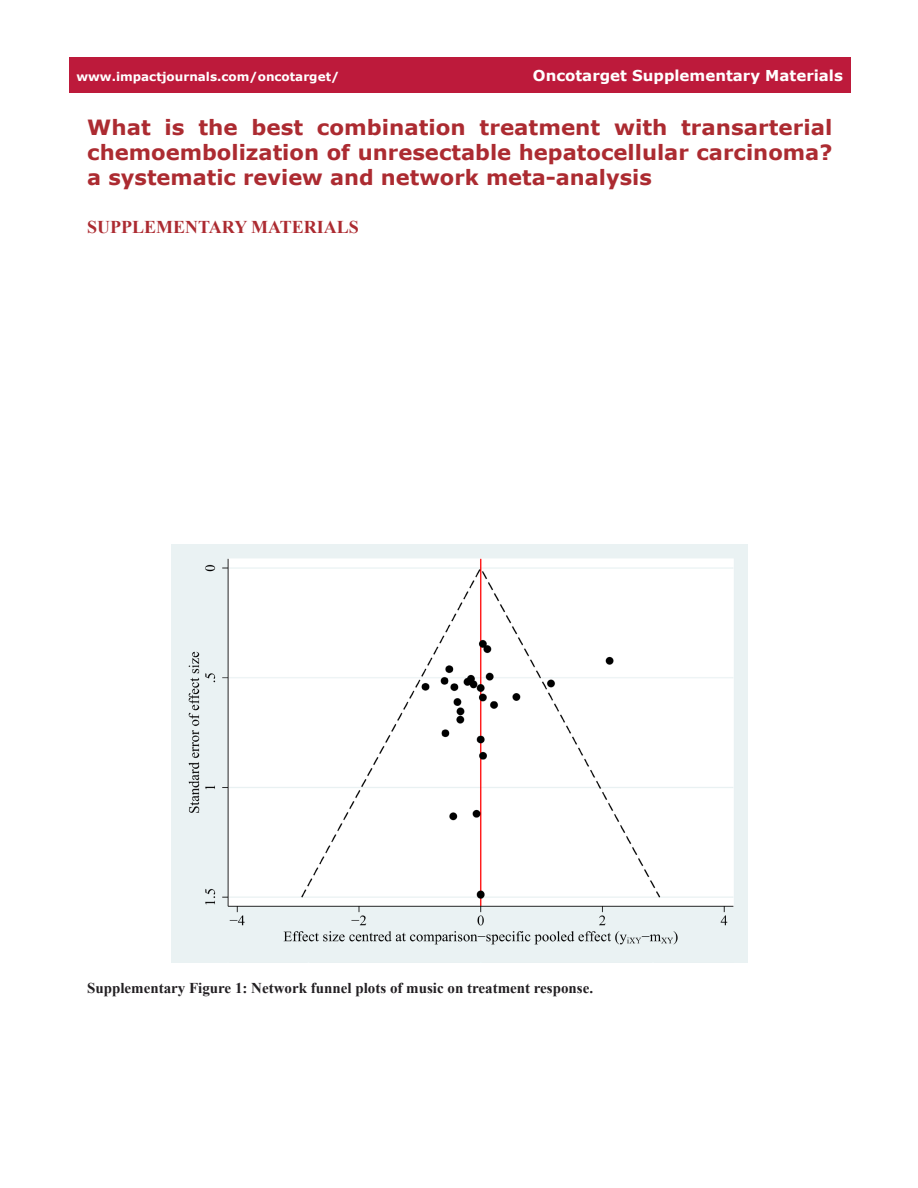
<style>
.page{position:relative;width:918px;height:1188px;background:#fff}
.page>*{position:absolute;margin:0;border:0;box-sizing:border-box;transform-origin:0 0}
.t1{font:700 21px/25.2px "Verdana";color:#ac2b31;text-align:justify}
.Heading{font:700 18px "Times New Roman";color:#ac2b31}
.FigureText{font:700 15px "Times New Roman";color:#221f22}
.t2{font:700 15px "Verdana";color:#fff}
.t3{font:700 12px "Verdana";color:#fff}
</style>
<div class="page">
<div style="left:69px;top:57px;width:781px;height:36px;background:#bd1a3b"></div>
<img style="left:172px;top:544px;width:576px;height:419px">
<p class="t3" style="left:76px;top:68px;width:264px">www.impactjournals.com/oncotarget/</p>
<p class="t2" style="left:533px;top:65px;width:312px">Oncotarget Supplementary Materials</p>
<p class="t1" style="left:87px;top:114px;width:747px">What is the best combination treatment with transarterial chemoembolization of unresectable hepatocellular carcinoma? a systematic review and network meta-analysis</p>
<p class="Heading" style="left:87px;top:215px;width:273px">SUPPLEMENTARY MATERIALS</p>
<p class="FigureText" style="left:87px;top:978px;width:508px">Supplementary Figure 1: Network funnel plots of music on treatment response.</p>
</div>
